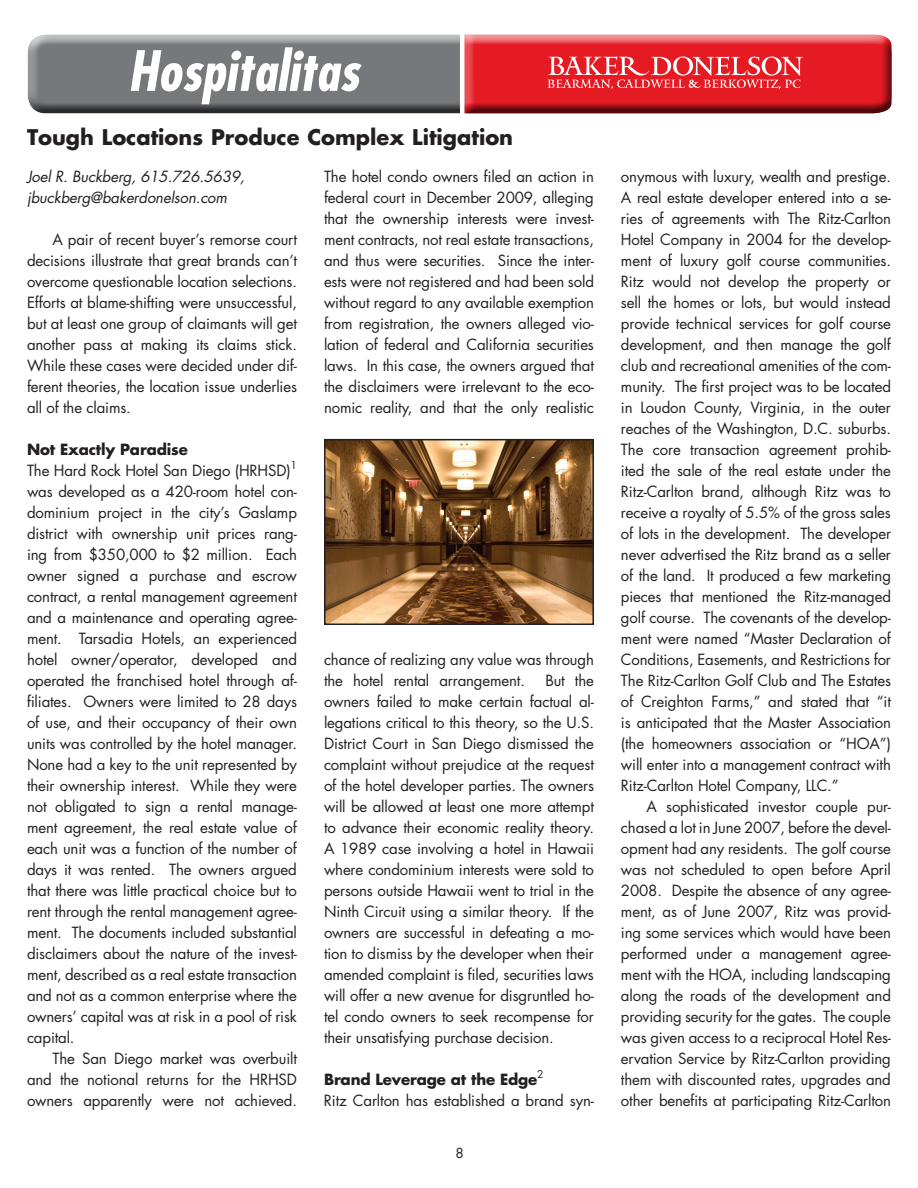
<style>
.page{position:relative;width:918px;height:1188px;background:#fff}
.page>*{position:absolute;margin:0;border:0;box-sizing:border-box;transform-origin:0 0}
.t1{font:italic 700 condensed 54px "Futura";color:#fff}
.t2{font:700 21px "Futura";color:#231f20}
.t3{font:15px/21px "Futura";letter-spacing:-.01em;color:#231f20;text-align:justify}
.t4{font:italic 15px/21px "Futura";letter-spacing:-.01em;color:#231f20}
.t5{font:700 15px "Futura";letter-spacing:-.01em;color:#231f20}
.t6{font:13.5px "Futura";color:#231f20}
.t7{font:10.5px "Futura";color:#231f20}
</style>
<div class="page">
<div style="left:26px;top:33px;width:867px;height:70px;background:#fff;opacity:.75"></div>
<div style="left:26px;top:38px;width:867px;height:77px;background:#231f20;opacity:.75"></div>
<div style="left:461px;top:37px;width:432px;height:78px;background:#a7a0a0"></div>
<hr style="left:460px;top:27px;width:4px;height:98px;background:#fff">
<svg style="left:464px;top:34px;width:428px;height:79px;background:#da343b"></svg>
<img style="left:327px;top:442px;width:264px;height:180px">
<div style="left:324px;top:439px;width:270px;height:186px;border:2px solid #231f20"></div>
<h1 class="t1" style="left:128px;top:37px;width:233px">Hospitalitas</h1>
<h2 class="t2" style="left:27px;top:123px;width:488px">Tough Locations Produce Complex Litigation</h2>
<p class="t4" style="left:27px;top:166px;width:219px">Joel R. Buckberg, 615.726.5639, jbuckberg@bakerdonelson.com</p>
<p class="t3" style="left:27px;top:229px;width:272px;text-indent:26px">A pair of recent buyer’s remorse court decisions illustrate that great brands can’t overcome questionable location selections.<br>Efforts at blame-shifting were unsuccessful, but at least one group of claimants will get another pass at making its claims stick.<br>While these cases were decided under dif&shy;ferent theories, the location issue underlies all of the claims.</p>
<p class="t5" style="left:27px;top:440px;width:162px">Not Exactly Paradise</p>
<p class="t3" style="left:27px;top:460px;width:265px">The Hard Rock Hotel San Diego (HRHSD)</p>
<p class="t7" style="left:291px;top:458px;width:8px">1</p>
<p class="t3" style="left:27px;top:481px;width:272px">was developed as a 420-room hotel con&shy;dominium project in the city’s Gaslamp district with ownership unit prices rang&shy;ing from $350,000 to $2 million. Each owner signed a purchase and escrow contract, a rental management agreement and a maintenance and operating agree&shy;ment. Tarsadia Hotels, an experienced hotel owner/operator, developed and operated the franchised hotel through af&shy;filiates. Owners were limited to 28 days of use, and their occupancy of their own units was controlled by the hotel manager.<br>None had a key to the unit represented by their ownership interest. While they were not obligated to sign a rental manage&shy;ment agreement, the real estate value of each unit was a function of the number of days it was rented. The owners argued that there was little practical choice but to rent through the rental management agree&shy;ment. The documents included substantial disclaimers about the nature of the invest&shy;ment, described as a real estate transaction and not as a common enterprise where the owners’ capital was at risk in a pool of risk capital.</p>
<p class="t3" style="left:27px;top:1048px;width:271px;text-indent:26px">The San Diego market was overbuilt and the notional returns for the HRHSD owners apparently were not achieved.</p>
<p class="t3" style="left:324px;top:166px;width:272px">The hotel condo owners filed an action in federal court in December 2009, alleging that the ownership interests were invest&shy;ment contracts, not real estate transactions, and thus were securities. Since the inter&shy;ests were not registered and had been sold without regard to any available exemption from registration, the owners alleged vio&shy;lation of federal and California securities laws. In this case, the owners argued that the disclaimers were irrelevant to the eco&shy;nomic reality, and that the only realistic</p>
<p class="t3" style="left:324px;top:649px;width:271px">chance of realizing any value was through the hotel rental arrangement.</p>
<p class="t3" style="left:324px;top:670px;width:272px;text-indent:221px">But the owners failed to make certain factual al&shy;legations critical to this theory, so the U.S.<br>District Court in San Diego dismissed the complaint without prejudice at the request of the hotel developer parties. The owners will be allowed at least one more attempt to advance their economic reality theory.<br>A 1989 case involving a hotel in Hawaii where condominium interests were sold to persons outside Hawaii went to trial in the Ninth Circuit using a similar theory. If the owners are successful in defeating a mo&shy;tion to dismiss by the developer when their amended complaint is filed, securities laws will offer a new avenue for disgruntled ho&shy;tel condo owners to seek recompense for their unsatisfying purchase decision.</p>
<p class="t5" style="left:324px;top:1070px;width:215px">Brand Leverage at the Edge</p>
<p class="t7" style="left:537px;top:1067px;width:8px">2</p>
<p class="t3" style="left:324px;top:1090px;width:272px">Ritz Carlton has established a brand syn-</p>
<p class="t6" style="left:455px;top:1144px;width:10px">8</p>
<p class="t3" style="left:621px;top:166px;width:272px">onymous with luxury, wealth and prestige.<br>A real estate developer entered into a se&shy;ries of agreements with The Ritz-Carlton Hotel Company in 2004 for the develop&shy;ment of luxury golf course communities.<br>Ritz would not develop the property or sell the homes or lots, but would instead provide technical services for golf course development, and then manage the golf club and recreational amenities of the com&shy;munity. The first project was to be located in Loudon County, Virginia, in the outer reaches of the Washington, D.C. suburbs.<br>The core transaction agreement prohib&shy;ited the sale of the real estate under the Ritz-Carlton brand, although Ritz was to receive a royalty of 5.5% of the gross sales of lots in the development. The developer never advertised the Ritz brand as a seller of the land. It produced a few marketing pieces that mentioned the Ritz-managed golf course. The covenants of the develop&shy;ment were named “Master Declaration of Conditions, Easements, and Restrictions for The Ritz-Carlton Golf Club and The Estates of Creighton Farms,” and stated that “it is anticipated that the Master Association (the homeowners association or “HOA”) will enter into a management contract with Ritz-Carlton Hotel Company, LLC.”</p>
<p class="t3" style="left:621px;top:796px;width:272px;text-indent:26px">A sophisticated investor couple pur&shy;chased a lot in June 2007, before the devel&shy;opment had any residents. The golf course was not scheduled to open before April 2008. Despite the absence of any agree&shy;ment, as of June 2007, Ritz was provid&shy;ing some services which would have been performed under a management agree&shy;ment with the HOA, including landscaping along the roads of the development and providing security for the gates. The couple was given access to a reciprocal Hotel Res&shy;ervation Service by Ritz-Carlton providing them with discounted rates, upgrades and other benefits at participating Ritz-Carlton</p>
</div>
